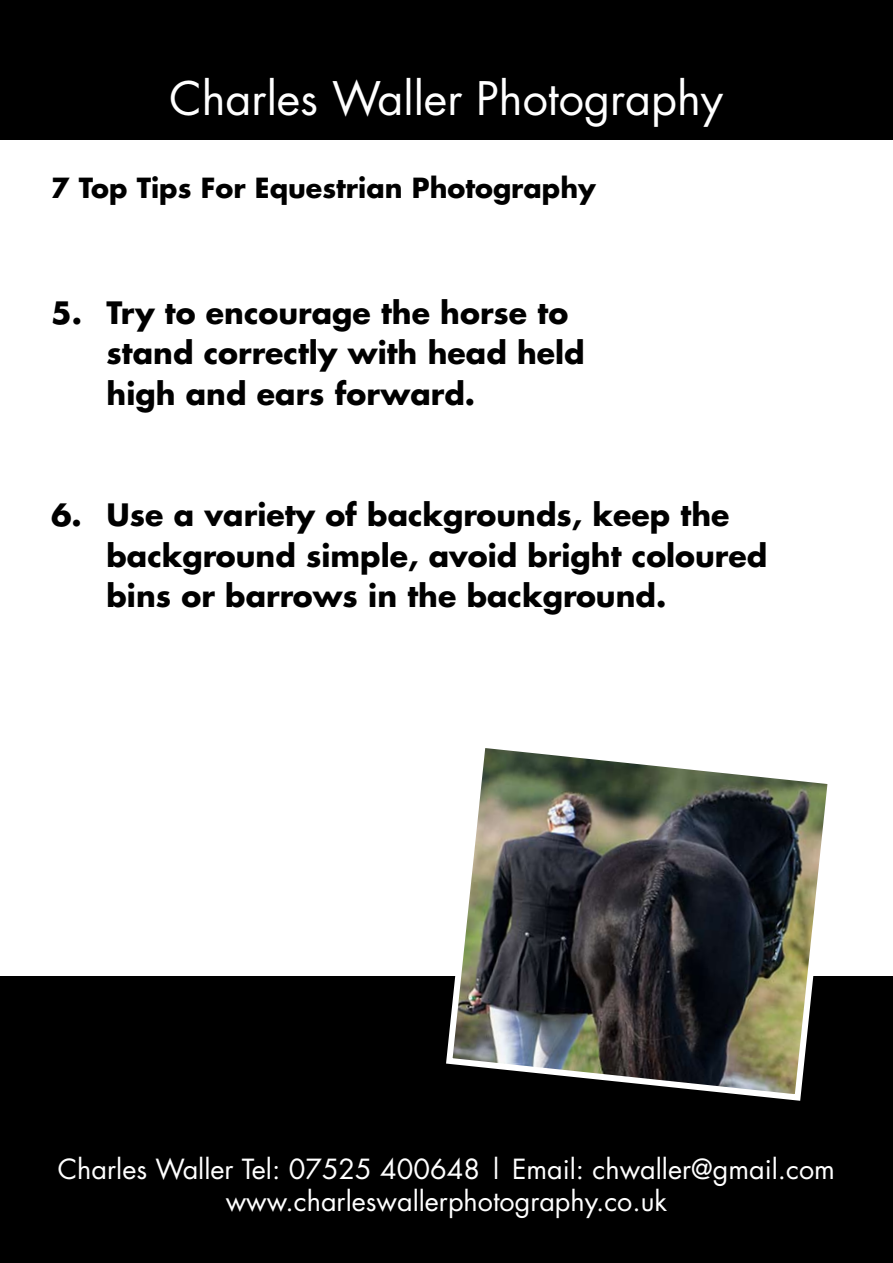
<style>
.page{position:relative;width:893px;height:1263px;background:#fff}
.page>*{position:absolute;margin:0;border:0;box-sizing:border-box;transform-origin:0 0}
.t1{font:45px "Futura";color:#fff}
.t2{font:700 30px/40.5px "Futura";color:#000}
.t3{font:27px/32.4px "Futura";color:#fff;text-align:center}
.t4{font:700 27px "Futura";color:#000}
</style>
<div class="page">
<div style="left:0;top:0;width:893px;height:140px;background:#000"></div>
<div style="left:0;top:976px;width:893px;height:286px;background:#000"></div>
<img style="left:446px;top:748px;width:382px;height:353px">
<h1 class="t1" style="left:170px;top:68px;width:555px">Charles Waller Photography</h1>
<p class="t4" style="left:51px;top:169px;width:546px">7 Top Tips For Equestrian Photography</p>
<p class="t2" style="left:107px;top:292px;width:480px;text-indent:-56px">5. Try to encourage the horse to stand correctly with head held high and ears forward.</p>
<p class="t2" style="left:107px;top:494px;width:662px;text-indent:-56px">6. Use a variety of backgrounds, keep the background simple, avoid bright coloured bins or barrows in the background.</p>
<p class="t3" style="left:58px;top:1152px;width:778px">Charles Waller Tel: 07525 400648 | Email: chwaller@gmail.com www.charleswallerphotography.co.uk</p>
</div>
